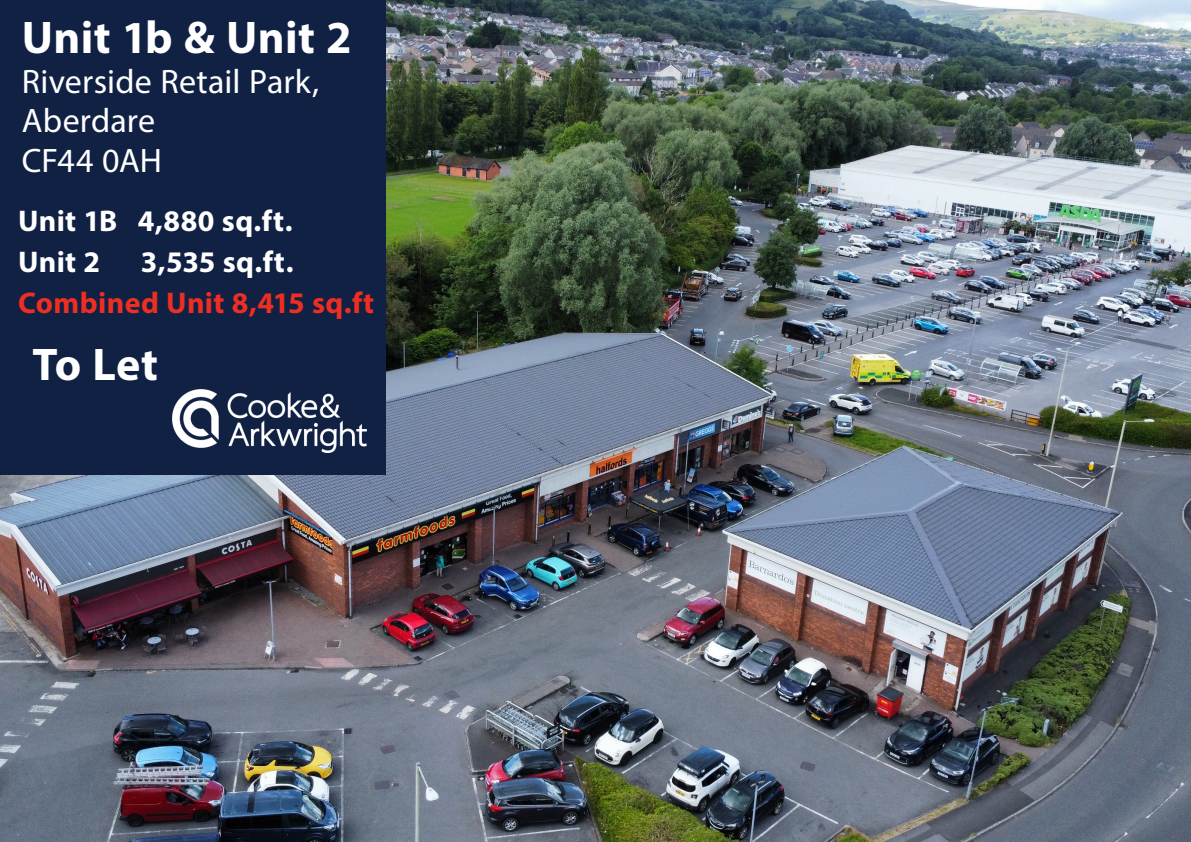
<style>
.page{position:relative;width:1191px;height:842px;background:#fff}
.page>*{position:absolute;margin:0;border:0;box-sizing:border-box;transform-origin:0 0}
.Job_title{font:700 46px "Myriad Pro";letter-spacing:.005em;color:#fff}
.Job_title-2{font:34px "Myriad Pro";letter-spacing:.005em;color:#fff}
.Job_title-3{font:700 30px "Myriad Pro";letter-spacing:.015em;color:#fff}
.Job_title-4{font:700 30px "Myriad Pro";letter-spacing:.015em;color:#ee2e22}
</style>
<div class="page">
<img style="left:0;top:0;width:1191px;height:842px">
<div style="left:0;top:0;width:385px;height:474px;background:#102144"></div>
<img style="left:172px;top:390px;width:195px;height:62px">
<p class="Job_title" style="left:22px;top:7px;width:331px">Unit 1b &amp; Unit 2</p>
<p class="Job_title-2" style="left:22px;top:60px;width:299px">Riverside Retail Park,</p>
<p class="Job_title-2" style="left:22px;top:100px;width:135px">Aberdare</p>
<p class="Job_title-2" style="left:22px;top:140px;width:142px">CF44 0AH</p>
<p class="Job_title-3" style="left:18px;top:201px;width:276px">Unit 1B 4,880 sq.ft.</p>
<p class="Job_title-3" style="left:18px;top:242px;width:84px">Unit 2</p>
<p class="Job_title-3" style="left:141px;top:242px;width:154px">3,535 sq.ft.</p>
<p class="Job_title-4" style="left:18px;top:283px;width:358px">Combined Unit 8,415 sq.ft</p>
<p class="Job_title" style="left:32px;top:335px;width:127px">To Let</p>
</div>
